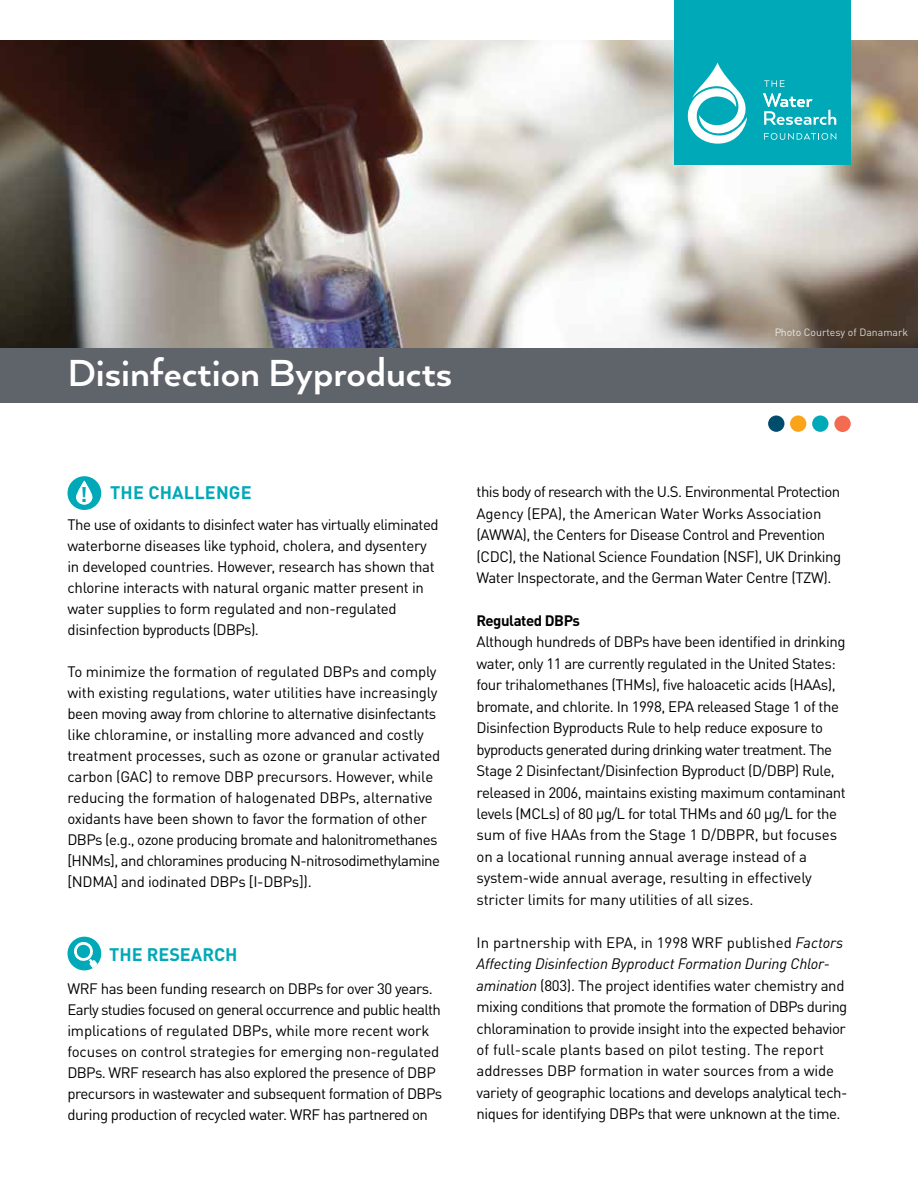
<style>
.page{position:relative;width:918px;height:1188px;background:#fff}
.page>*{position:absolute;margin:0;border:0;box-sizing:border-box;transform-origin:0 0}
.t1{font:700 43.5px "Arquitecta";color:#fff}
.t2{font:700 21px "DIN Pro";color:#00a9b7}
.t3{font:700 18px "DIN Pro";letter-spacing:.01em;color:#00a9b7}
.t4{font:15px/21.5px "DIN Pro";letter-spacing:-.03em;color:#000}
.t5{font:700 15px "DIN Pro";letter-spacing:-.03em;color:#000}
.t6{font:10.5px "DIN Pro";color:#fff}
.s1{font-style:italic}
</style>
<div class="page">
<div style="left:0;top:342px;width:918px;height:61px;background:#5f636a"></div>
<img style="left:0;top:40px;width:918px;height:307px">
<div style="left:768px;top:415px;width:16px;height:17px;background:#004c6c;border-radius:50%"></div>
<div style="left:790px;top:415px;width:16px;height:17px;background:#faa41a;border-radius:50%"></div>
<div style="left:834px;top:416px;width:17px;height:16px;background:#f36c52;border-radius:50%"></div>
<div style="left:812px;top:415px;width:16px;height:17px;background:#00a9b7;border-radius:50%"></div>
<div style="left:68px;top:937px;width:33px;height:33px;background:#00a9b7;border-radius:50%"></div>
<svg style="left:71px;top:939px;width:30px;height:31px"></svg>
<div style="left:68px;top:476px;width:33px;height:34px;background:#00a9b7;border-radius:50%"></div>
<svg style="left:76px;top:481px;width:16px;height:23px"></svg>
<div style="left:76px;top:481px;width:17px;height:24px;border:1px solid #fff;border-radius:8px"></div>
<div style="left:674px;top:0;width:177px;height:164px;background:#00a9b7"></div>
<svg style="left:688px;top:63px;width:148px;height:81px"></svg>
<h1 class="t1" style="left:68px;top:346px;width:387px">Disinfection Byproducts</h1>
<p class="t6" style="left:774px;top:324px;width:135px">Photo Courtesy of Danamark</p>
<p class="t3" style="left:110px;top:477px;width:143px">THE CHALLENGE</p>
<p class="t4" style="left:68px;top:513px;width:373px;line-height:21px">The use of oxidants to disinfect water has virtually eliminated waterborne diseases like typhoid, cholera, and dysentery in developed countries. However, research has shown that chlorine interacts with natural organic matter present in water supplies to form regulated and non-regulated disinfection byproducts (DBPs).</p>
<p class="t4" style="left:68px;top:660px;width:374px;line-height:21px">To minimize the formation of regulated DBPs and comply with existing regulations, water utilities have increasingly been moving away from chlorine to alternative disinfectants like chloramine, or installing more advanced and costly treatment processes, such as ozone or granular activated carbon (GAC) to remove DBP precursors. However, while reducing the formation of halogenated DBPs, alternative oxidants have been shown to favor the formation of other DBPs (e.g., ozone producing bromate and halonitromethanes [HNMs], and chloramines producing N-nitrosodimethylamine [NDMA] and iodinated DBPs [I-DBPs]).</p>
<h2 class="t2" style="left:80px;top:477px;width:9px">!</h2>
<p class="t4" style="left:477px;top:480px;width:366px">this body of research with the U.S. Environmental Protection Agency (EPA), the American Water Works Association (AWWA), the Centers for Disease Control and Prevention (CDC), the National Science Foundation (NSF), UK Drinking Water Inspectorate, and the German Water Centre (TZW).</p>
<p class="t5" style="left:477px;top:608px;width:105px">Regulated DBPs</p>
<p class="t4" style="left:477px;top:630px;width:371px">Although hundreds of DBPs have been identified in drinking water, only 11 are currently regulated in the United States: four trihalomethanes (THMs), five haloacetic acids (HAAs), bromate, and chlorite. In 1998, EPA released Stage 1 of the Disinfection Byproducts Rule to help reduce exposure to byproducts generated during drinking water treatment. The Stage 2 Disinfectant/Disinfection Byproduct (D/DBP) Rule, released in 2006, maintains existing maximum contaminant levels (MCLs) of 80 μg/L for total THMs and 60 μg/L for the sum of five HAAs from the Stage 1 D/DBPR, but focuses on a locational running annual average instead of a system-wide annual average, resulting in effectively stricter limits for many utilities of all sizes.</p>
<p class="t4" style="left:477px;top:930px;width:373px">In partnership with EPA, in 1998 WRF published <span class="s1">Factors Affecting Disinfection Byproduct Formation During Chlor&shy;amination</span> (803). The project identifies water chemistry and mixing conditions that promote the formation of DBPs during chloramination to provide insight into the expected behavior of full-scale plants based on pilot testing. The report addresses DBP formation in water sources from a wide variety of geographic locations and develops analytical tech&shy;niques for identifying DBPs that were unknown at the time.</p>
<p class="t3" style="left:109px;top:939px;width:130px">THE RESEARCH</p>
<p class="t4" style="left:68px;top:977px;width:376px;line-height:21px">WRF has been funding research on DBPs for over 30 years.<br>Early studies focused on general occurrence and public health implications of regulated DBPs, while more recent work focuses on control strategies for emerging non-regulated DBPs. WRF research has also explored the presence of DBP precursors in wastewater and subsequent formation of DBPs during production of recycled water. WRF has partnered on</p>
</div>
